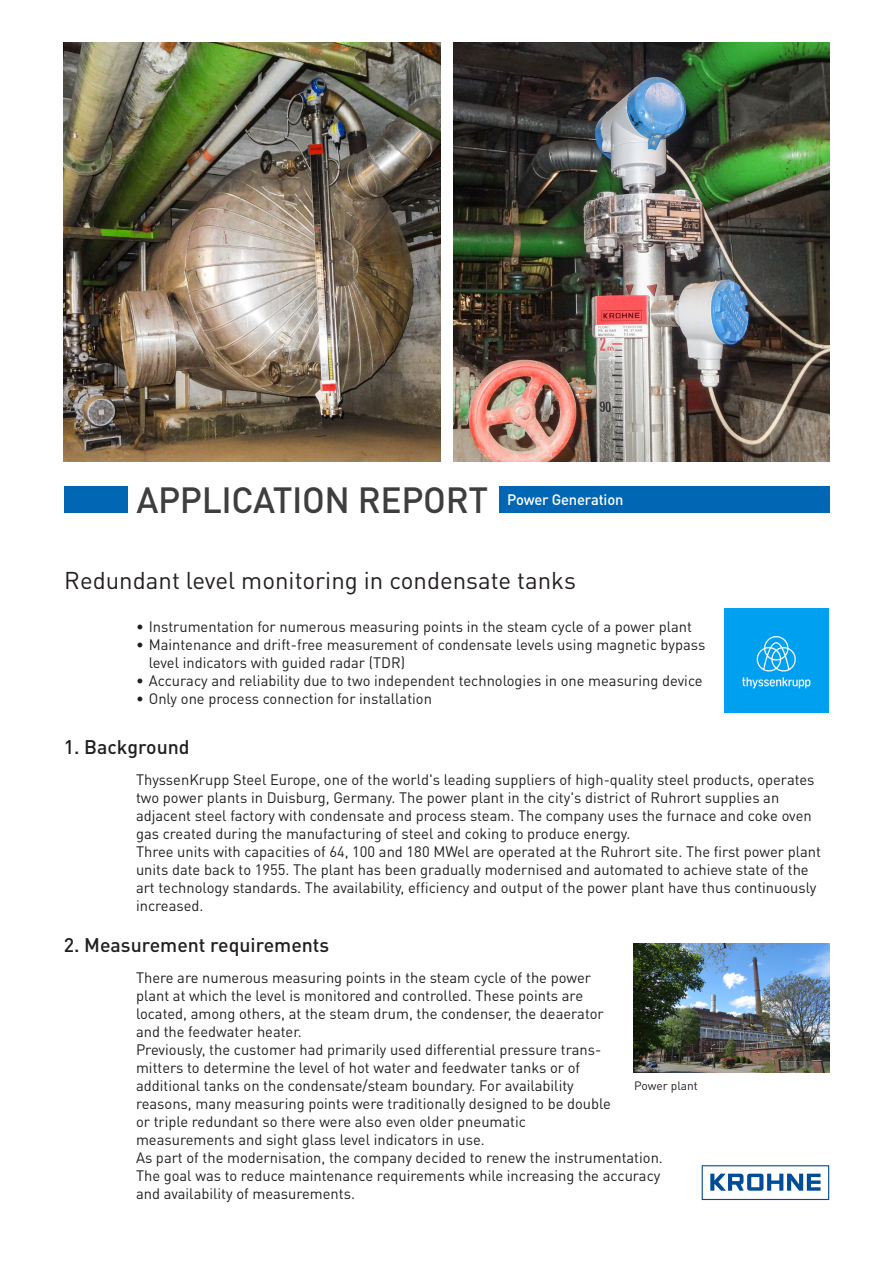
<style>
.page{position:relative;width:893px;height:1263px;background:#fff}
.page>*{position:absolute;margin:0;border:0;box-sizing:border-box;transform-origin:0 0}
.t1{font:500 36px "DIN Pro";letter-spacing:-.01em;color:#3e3e3f}
.t2{font:24px "DIN Pro";color:#231f20}
.t3{font:500 19.5px "DIN Pro";color:#231f20}
.t4{font:15px/18px "DIN Pro";color:#231f20}
.t5{font:500 15px "DIN Pro";letter-spacing:-.01em;color:#fff}
.t6{font:12px "DIN Pro";color:#231f20}
</style>
<div class="page">
<div style="left:64px;top:486px;width:765px;height:27px;background:#0166b3"></div>
<div style="left:128px;top:486px;width:371px;height:45px;background:#fff"></div>
<svg style="left:702px;top:1165px;width:127px;height:35px"></svg>
<img style="left:64px;top:43px;width:376px;height:419px">
<img style="left:634px;top:943px;width:195px;height:129px">
<img style="left:453px;top:42px;width:376px;height:419px">
<img style="left:724px;top:608px;width:104px;height:105px">
<h1 class="t1" style="left:136px;top:475px;width:353px">APPLICATION REPORT</h1>
<p class="t5" style="left:507px;top:489px;width:118px">Power Generation</p>
<h2 class="t2" style="left:64px;top:564px;width:513px">Redundant level monitoring in condensate tanks</h2>
<p class="t4" style="left:136px;top:617px;width:557px">• Instrumentation for numerous measuring points in the steam cycle of a power plant</p>
<p class="t4" style="left:149px;top:635px;width:558px;text-indent:-13px">• Maintenance and drift-free measurement of condensate levels using magnetic bypass level indicators with guided radar (TDR)</p>
<p class="t4" style="left:136px;top:671px;width:568px">• Accuracy and reliability due to two independent technologies in one measuring device</p>
<p class="t4" style="left:136px;top:689px;width:297px">• Only one process connection for installation</p>
<h3 class="t3" style="left:64px;top:733px;width:127px">1. Background</h3>
<p class="t4" style="left:136px;top:769px;width:686px">ThyssenKrupp Steel Europe, one of the world's leading suppliers of high-quality steel products, operates two power plants in Duisburg, Germany. The power plant in the city's district of Ruhrort supplies an adjacent steel factory with condensate and process steam. The company uses the furnace and coke oven gas created during the manufacturing of steel and coking to produce energy.<br>Three units with capacities of 64, 100 and 180 MWel are operated at the Ruhrort site. The first power plant units date back to 1955. The plant has been gradually modernised and automated to achieve state of the art technology standards. The availability, efficiency and output of the power plant have thus continuously increased.</p>
<h3 class="t3" style="left:64px;top:931px;width:267px">2. Measurement requirements</h3>
<p class="t4" style="left:136px;top:968px;width:528px">There are numerous measuring points in the steam cycle of the power<br>plant at which the level is monitored and controlled. These points are<br>located, among others, at the steam drum, the condenser, the deaerator<br>and the feedwater heater.<br>Previously, the customer had primarily used differential pressure trans-<br>mitters to determine the level of hot water and feedwater tanks or of<br>additional tanks on the condensate/steam boundary. For availability<br>reasons, many measuring points were traditionally designed to be double<br>or triple redundant so there were also even older pneumatic<br>measurements and sight glass level indicators in use.<br>As part of the modernisation, the company decided to renew the instrumentation.<br>The goal was to reduce maintenance requirements while increasing the accuracy and availability of measurements.</p>
<p class="t6" style="left:634px;top:1077px;width:65px">Power plant</p>
</div>
